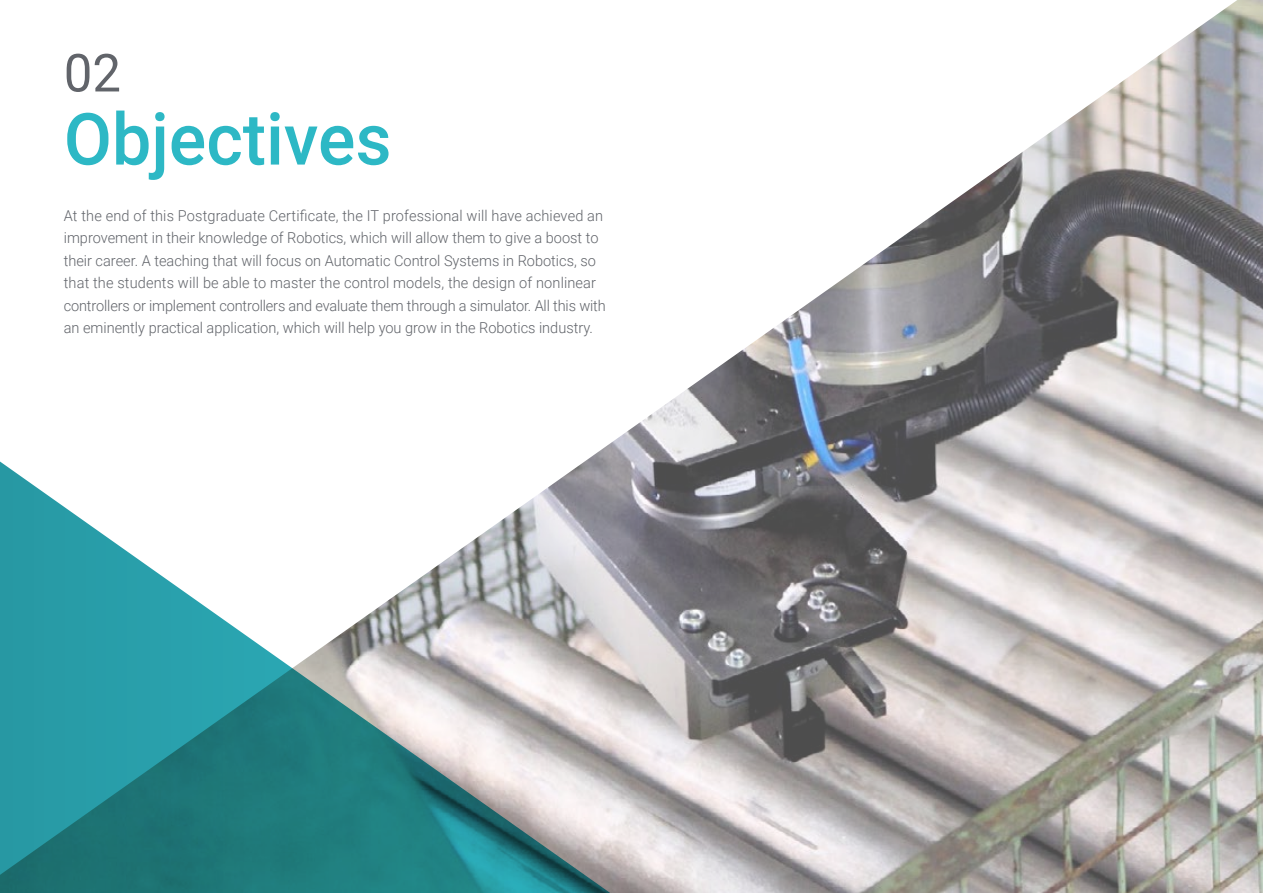
<style>
.page{position:relative;width:1263px;height:893px;background:#fff}
.page>*{position:absolute;margin:0;border:0;box-sizing:border-box;transform-origin:0 0}
.t1{font:500 72px "Roboto";color:#2db8c5}
.t2{font:52.5px "Roboto";color:#61646a}
.t3{font:300 15px/22.5px "Roboto";color:#61646a}
</style>
<div class="page">
<img style="left:607px;top:0;width:656px;height:893px">
<svg style="left:0;top:446px;width:640px;height:447px"></svg>
<h2 class="t2" style="left:64px;top:36px;width:59px">02</h2>
<h1 class="t1" style="left:64px;top:89px;width:329px">Objectives</h1>
<p class="t3" style="left:64px;top:204px;width:543px">At the end of this Postgraduate Certificate, the IT professional will have achieved an improvement in their knowledge of Robotics, which will allow them to give a boost to their career. A teaching that will focus on Automatic Control Systems in Robotics, so that the students will be able to master the control models, the design of nonlinear controllers or implement controllers and evaluate them through a simulator. All this with an eminently practical application, which will help you grow in the Robotics industry.</p>
</div>
